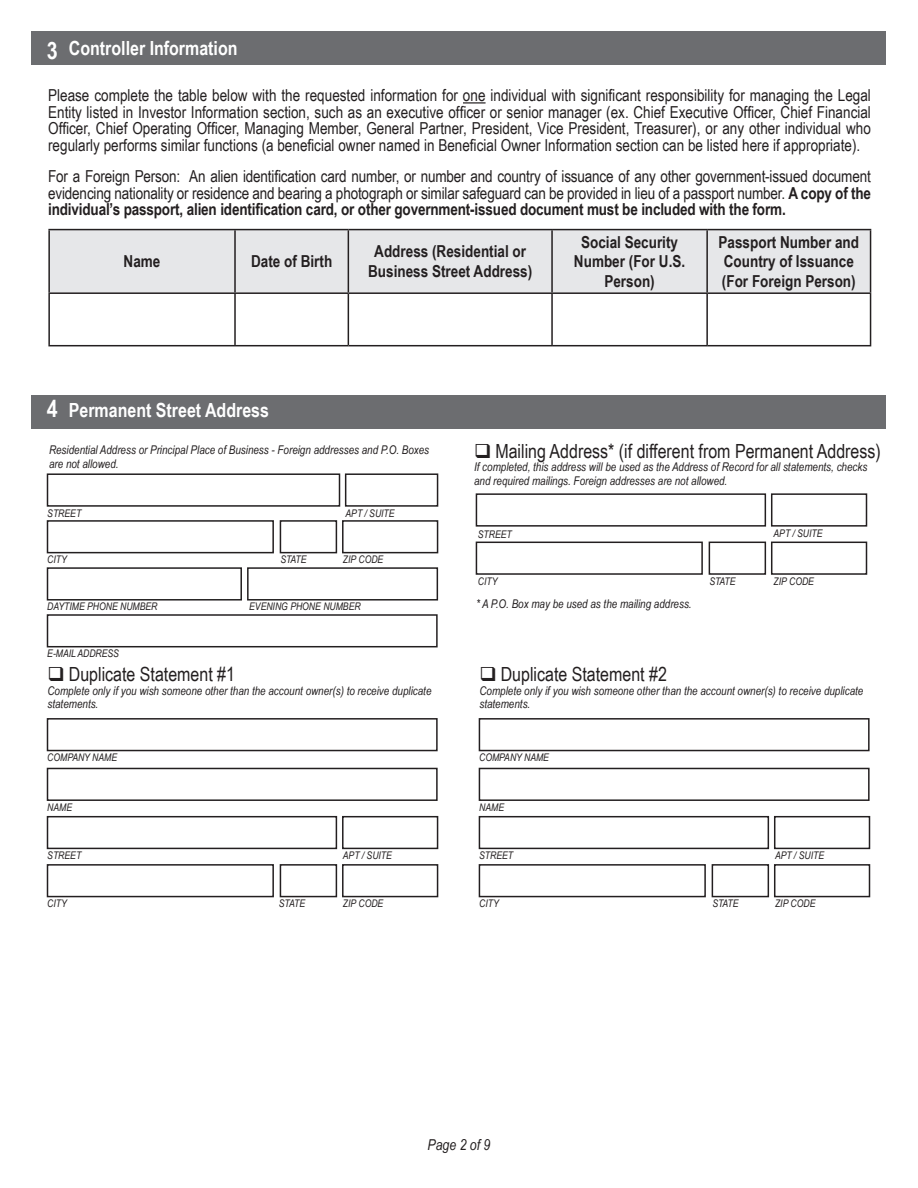
<style>
.page{position:relative;width:918px;height:1188px;background:#fff}
.page>*{position:absolute;margin:0;border:0;box-sizing:border-box;transform-origin:0 0}
.t1{font:700 24px "Arial Narrow";color:#fff}
.t2{font:19.5px "Arial Narrow";color:#231f20}
.t3{font:700 19.5px "Arial Narrow";color:#fff}
.t4{font:16.5px/16.5px "Arial Narrow";letter-spacing:-.005em;color:#231f20;text-align:justify}
.t5{font:700 16.5px/19.8px "Arial Narrow";color:#231f20;text-align:center}
.t6{font:italic 15px "Arial Narrow";color:#231f20}
.t7{font:italic 12px/13.5px "Arial Narrow";color:#231f20}
.t8{font:italic 10.5px "Arial Narrow";color:#231f20}
.s1{font-weight:700}
</style>
<div class="page">
<div style="left:47px;top:473px;width:293px;height:34px;border:2px solid #231f20"></div>
<div style="left:47px;top:768px;width:391px;height:33px;border:2px solid #231f20"></div>
<div style="left:47px;top:718px;width:391px;height:33px;border:2px solid #231f20"></div>
<div style="left:479px;top:768px;width:391px;height:33px;border:2px solid #231f20"></div>
<div style="left:479px;top:718px;width:391px;height:33px;border:2px solid #231f20"></div>
<div style="left:47px;top:520px;width:227px;height:33px;border:2px solid #231f20"></div>
<div style="left:47px;top:864px;width:227px;height:33px;border:2px solid #231f20"></div>
<div style="left:479px;top:864px;width:227px;height:33px;border:2px solid #231f20"></div>
<div style="left:476px;top:542px;width:227px;height:33px;border:2px solid #231f20"></div>
<div style="left:47px;top:816px;width:290px;height:33px;border:2px solid #231f20"></div>
<div style="left:479px;top:816px;width:290px;height:33px;border:2px solid #231f20"></div>
<div style="left:476px;top:493px;width:290px;height:34px;border:2px solid #231f20"></div>
<div style="left:47px;top:567px;width:195px;height:34px;border:2px solid #231f20"></div>
<div style="left:47px;top:614px;width:391px;height:33px;border:2px solid #231f20"></div>
<div style="left:247px;top:567px;width:191px;height:34px;border:2px solid #231f20"></div>
<div style="left:280px;top:520px;width:57px;height:33px;border:2px solid #231f20"></div>
<div style="left:280px;top:864px;width:57px;height:33px;border:2px solid #231f20"></div>
<div style="left:712px;top:864px;width:57px;height:33px;border:2px solid #231f20"></div>
<div style="left:709px;top:542px;width:57px;height:33px;border:2px solid #231f20"></div>
<div style="left:342px;top:520px;width:96px;height:33px;border:2px solid #231f20"></div>
<div style="left:342px;top:864px;width:96px;height:33px;border:2px solid #231f20"></div>
<div style="left:774px;top:864px;width:96px;height:33px;border:2px solid #231f20"></div>
<div style="left:771px;top:542px;width:96px;height:33px;border:2px solid #231f20"></div>
<div style="left:342px;top:816px;width:96px;height:33px;border:2px solid #231f20"></div>
<div style="left:774px;top:816px;width:96px;height:33px;border:2px solid #231f20"></div>
<div style="left:771px;top:493px;width:96px;height:34px;border:2px solid #231f20"></div>
<div style="left:345px;top:473px;width:93px;height:34px;border:2px solid #231f20"></div>
<hr style="left:463px;top:102px;width:23px;height:2px;background:#231f20">
<div style="left:50px;top:230px;width:820px;height:62px;background:#e6e7e9"></div>
<hr style="left:48px;top:229px;width:187px;height:1px;background:#231f20">
<hr style="left:48px;top:230px;width:2px;height:62px;background:#231f20">
<hr style="left:235px;top:229px;width:113px;height:1px;background:#231f20">
<hr style="left:234px;top:230px;width:2px;height:62px;background:#231f20">
<hr style="left:348px;top:229px;width:204px;height:1px;background:#231f20">
<hr style="left:348px;top:230px;width:1px;height:62px;background:#231f20">
<hr style="left:552px;top:229px;width:155px;height:1px;background:#231f20">
<hr style="left:551px;top:230px;width:2px;height:62px;background:#231f20">
<hr style="left:707px;top:229px;width:164px;height:1px;background:#231f20">
<hr style="left:706px;top:230px;width:2px;height:62px;background:#231f20">
<hr style="left:870px;top:230px;width:1px;height:62px;background:#231f20">
<hr style="left:48px;top:292px;width:187px;height:2px;background:#231f20">
<hr style="left:48px;top:294px;width:2px;height:51px;background:#231f20">
<hr style="left:235px;top:292px;width:113px;height:2px;background:#231f20">
<hr style="left:234px;top:294px;width:2px;height:51px;background:#231f20">
<hr style="left:348px;top:292px;width:204px;height:2px;background:#231f20">
<hr style="left:348px;top:294px;width:1px;height:51px;background:#231f20">
<hr style="left:552px;top:292px;width:155px;height:2px;background:#231f20">
<hr style="left:551px;top:294px;width:2px;height:51px;background:#231f20">
<hr style="left:707px;top:292px;width:164px;height:2px;background:#231f20">
<hr style="left:706px;top:294px;width:2px;height:51px;background:#231f20">
<hr style="left:870px;top:294px;width:1px;height:51px;background:#231f20">
<hr style="left:48px;top:345px;width:187px;height:1px;background:#231f20">
<hr style="left:235px;top:345px;width:113px;height:1px;background:#231f20">
<hr style="left:348px;top:345px;width:204px;height:1px;background:#231f20">
<hr style="left:552px;top:345px;width:155px;height:1px;background:#231f20">
<hr style="left:707px;top:345px;width:164px;height:1px;background:#231f20">
<div style="left:31px;top:32px;width:855px;height:33px;background:#6c6d70"></div>
<div style="left:31px;top:395px;width:855px;height:34px;background:#6c6d70"></div>
<p class="t1" style="left:47px;top:32px;width:12px">3</p>
<p class="t3" style="left:69px;top:34px;width:170px">Controller Information</p>
<p class="t4" style="left:48px;top:86px;width:824px">Please complete the table below with the requested information for one individual with significant responsibility for managing the Legal Entity listed in Investor Information section, such as an executive officer or senior manager (ex. Chief Executive Officer, Chief Financial Officer, Chief Operating Officer, Managing Member, General Partner, President, Vice President, Treasurer), or any other individual who regularly performs similar functions (a beneficial owner named in Beneficial Owner Information section can be listed here if appropriate).</p>
<p class="t4" style="left:48px;top:167px;width:824px">For a Foreign Person: An alien identification card number, or number and country of issuance of any other government-issued document evidencing nationality or residence and bearing a photograph or similar safeguard can be provided in lieu of a passport number. <span class="s1">A copy of the individual’s passport, alien identification card, or other government-issued document must be included with the form.</span></p>
<p class="t5" style="left:124px;top:251px;width:38px">Name</p>
<p class="t5" style="left:251px;top:251px;width:83px">Date of Birth</p>
<p class="t5" style="left:368px;top:241px;width:166px">Address (Residential or<br>Business Street Address)</p>
<p class="t5" style="left:574px;top:231px;width:113px">Social Security<br>Number (For U.S.<br>Person)</p>
<p class="t5" style="left:719px;top:231px;width:142px;text-align:left">Passport Number and<br>Country of Issuance (For Foreign Person)</p>
<p class="t1" style="left:47px;top:391px;width:12px">4</p>
<p class="t3" style="left:69px;top:395px;width:202px">Permanent Street Address</p>
<p class="t7" style="left:49px;top:442px;width:382px;line-height:14.4px">Residential Address or Principal Place of Business - Foreign addresses and P.O. Boxes are not allowed.</p>
<p class="t8" style="left:47px;top:506px;width:35px">STREET</p>
<p class="t8" style="left:47px;top:552px;width:21px">CITY</p>
<p class="t8" style="left:280px;top:552px;width:28px">STATE</p>
<p class="t8" style="left:346px;top:506px;width:51px">APT / SUITE</p>
<p class="t8" style="left:343px;top:552px;width:42px">ZIP CODE</p>
<p class="t8" style="left:47px;top:599px;width:112px">DAYTIME PHONE NUMBER</p>
<p class="t8" style="left:47px;top:646px;width:73px">E-MAIL ADDRESS</p>
<p class="t8" style="left:249px;top:599px;width:113px">EVENING PHONE NUMBER</p>
<p class="t2" style="left:48px;top:660px;width:189px">❑ Duplicate Statement #1</p>
<p class="t7" style="left:48px;top:684px;width:385px">Complete only if you wish someone other than the account owner(s) to receive duplicate statements.</p>
<p class="t8" style="left:47px;top:750px;width:71px">COMPANY NAME</p>
<p class="t8" style="left:47px;top:800px;width:26px">NAME</p>
<p class="t2" style="left:474px;top:437px;width:408px">❑ Mailing Address* (if different from Permanent Address)</p>
<p class="t7" style="left:474px;top:460px;width:395px">If completed, this address will be used as the Address of Record for all statements, checks and required mailings. Foreign addresses are not allowed.</p>
<p class="t8" style="left:478px;top:527px;width:35px">STREET</p>
<p class="t8" style="left:478px;top:574px;width:21px">CITY</p>
<p class="t7" style="left:476px;top:597px;width:217px">* A P.O. Box may be used as the mailing address.</p>
<p class="t8" style="left:709px;top:574px;width:28px">STATE</p>
<p class="t8" style="left:774px;top:525px;width:51px">APT / SUITE</p>
<p class="t8" style="left:774px;top:574px;width:42px">ZIP CODE</p>
<p class="t2" style="left:479px;top:660px;width:189px">❑ Duplicate Statement #2</p>
<p class="t7" style="left:479px;top:684px;width:385px">Complete only if you wish someone other than the account owner(s) to receive duplicate statements.</p>
<p class="t8" style="left:479px;top:750px;width:71px">COMPANY NAME</p>
<p class="t8" style="left:479px;top:800px;width:26px">NAME</p>
<p class="t8" style="left:47px;top:848px;width:35px">STREET</p>
<p class="t8" style="left:479px;top:848px;width:35px">STREET</p>
<p class="t8" style="left:343px;top:848px;width:51px">APT / SUITE</p>
<p class="t8" style="left:775px;top:848px;width:51px">APT / SUITE</p>
<p class="t8" style="left:47px;top:896px;width:21px">CITY</p>
<p class="t8" style="left:479px;top:896px;width:21px">CITY</p>
<p class="t8" style="left:279px;top:896px;width:28px">STATE</p>
<p class="t8" style="left:712px;top:896px;width:28px">STATE</p>
<p class="t8" style="left:343px;top:896px;width:42px">ZIP CODE</p>
<p class="t8" style="left:775px;top:896px;width:42px">ZIP CODE</p>
<p class="t6" style="left:428px;top:1134px;width:64px">Page 2 of 9</p>
</div>
